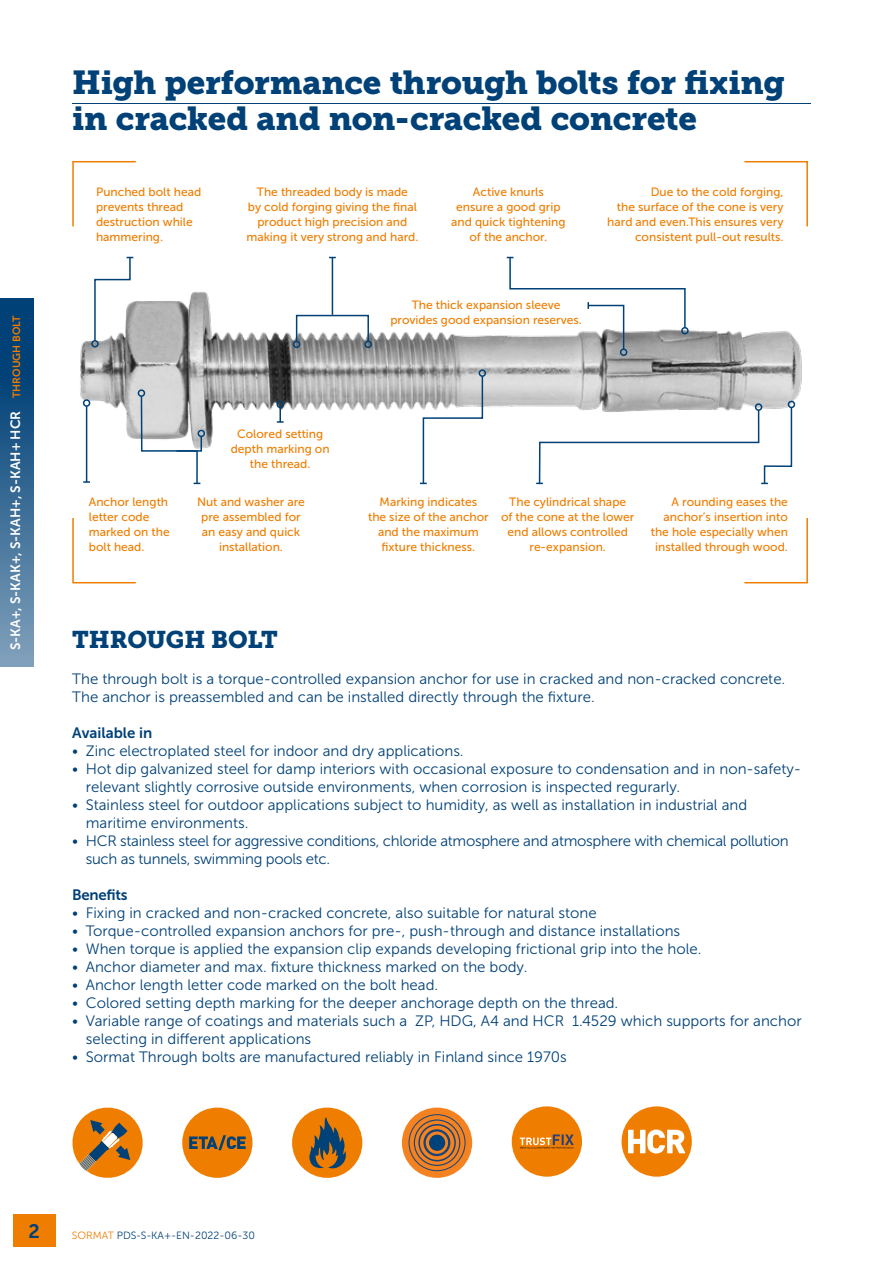
<style>
.page{position:relative;width:893px;height:1263px;background:#fff}
.page>*{position:absolute;margin:0;border:0;box-sizing:border-box;transform-origin:0 0}
.t1{font:33px/36.3px "Museo Slab 900";letter-spacing:-.01em;color:#004177}
.t2{font:24px "Museo Slab 900";letter-spacing:-.015em;color:#004177}
.t3{font:19.5px "Museo Sans 700";color:#004177}
.t4{font:15px/18px "Museo Sans 300";color:#004177}
.t5{font:15px/18px "Museo Sans 300";letter-spacing:-.02em;color:#004177}
.t6{font:15px "Museo Sans 700";color:#004177}
.t7{font:13.5px "Museo Sans 700";color:#fff}
.t8{font:12px/15px "Museo Sans 500";color:#ef7d00;text-align:center}
.t9{font:10.5px "Museo Sans 300";color:#004177}
.s1{font-size:10.5px;color:#ef7d00}
.s2{color:#ef7d00}
</style>
<div class="page">
<hr style="left:72px;top:103px;width:739px;height:1px;background:#004177">
<div style="left:13px;top:1214px;width:42px;height:33px;background:#ef7d00"></div>
<div style="left:0;top:298px;width:34px;height:368px;background:linear-gradient(to bottom,#00316b,#7c9db9)"></div>
<svg style="left:72px;top:161px;width:736px;height:423px"></svg>
<svg style="left:93px;top:256px;width:40px;height:86px"></svg>
<div style="left:91px;top:340px;width:8px;height:7px;border:2px solid #004177;border-radius:50%"></div>
<div style="left:296px;top:315px;width:73px;height:27px;border:2px solid #004177"></div>
<div style="left:364px;top:341px;width:8px;height:7px;border:2px solid #004177;border-radius:50%"></div>
<div style="left:293px;top:341px;width:7px;height:7px;border:2px solid #004177;border-radius:50%"></div>
<hr style="left:332px;top:257px;width:1px;height:58px;background:#004177">
<div style="left:681px;top:327px;width:8px;height:7px;border:2px solid #004177;border-radius:50%"></div>
<div style="left:788px;top:401px;width:7px;height:7px;border:2px solid #004177;border-radius:50%"></div>
<hr style="left:86px;top:406px;width:1px;height:76px;background:#004177">
<svg style="left:83px;top:481px;width:7px;height:2px"></svg>
<div style="left:83px;top:399px;width:7px;height:8px;border:2px solid #004177;border-radius:50%"></div>
<svg style="left:277px;top:407px;width:7px;height:16px"></svg>
<div style="left:276px;top:401px;width:8px;height:7px;border:2px solid #004177;border-radius:50%"></div>
<svg style="left:536px;top:406px;width:257px;height:79px"></svg>
<div style="left:755px;top:403px;width:7px;height:8px;border:2px solid #004177;border-radius:50%"></div>
<div style="left:138px;top:389px;width:7px;height:8px;border:2px solid #004177;border-radius:50%"></div>
<svg style="left:420px;top:375px;width:64px;height:110px"></svg>
<div style="left:479px;top:369px;width:7px;height:8px;border:2px solid #004177;border-radius:50%"></div>
<svg style="left:507px;top:256px;width:179px;height:95px"></svg>
<div style="left:620px;top:348px;width:7px;height:8px;border:2px solid #004177;border-radius:50%"></div>
<svg style="left:140px;top:395px;width:63px;height:90px"></svg>
<div style="left:198px;top:430px;width:7px;height:7px;border:2px solid #004177;border-radius:50%"></div>
<svg style="left:72px;top:1107px;width:71px;height:71px"></svg>
<div style="left:292px;top:1107px;width:70px;height:71px;background:#ef7d00;border-radius:50%"></div>
<svg style="left:309px;top:1117px;width:37px;height:52px"></svg>
<div style="left:182px;top:1107px;width:71px;height:71px;background:#ef7d00;border-radius:50%"></div>
<svg style="left:189px;top:1135px;width:57px;height:15px"></svg>
<svg style="left:402px;top:1107px;width:70px;height:71px;background:#db7d2f"></svg>
<div style="left:429px;top:1134px;width:16px;height:17px;background:#00427a;border-radius:50%"></div>
<div style="left:423px;top:1129px;width:27px;height:27px;border:2px solid #174578;border-radius:50%"></div>
<div style="left:418px;top:1124px;width:38px;height:37px;border:2px solid #174578;border-radius:50%"></div>
<div style="left:414px;top:1119px;width:46px;height:47px;border:1px solid #174578;border-radius:50%"></div>
<div style="left:409px;top:1114px;width:56px;height:57px;border:1px solid #174578;border-radius:50%"></div>
<div style="left:512px;top:1106px;width:70px;height:71px;background:#ef7d00;border-radius:50%"></div>
<svg style="left:520px;top:1134px;width:54px;height:14px"></svg>
<div style="left:622px;top:1106px;width:70px;height:71px;background:#ef7d00;border-radius:50%"></div>
<svg style="left:628px;top:1129px;width:57px;height:24px"></svg>
<p class="t7" style="left:8px;top:650px;width:336px;rotate:-90deg">S-KA+, S-KAK+, S-KAH+, S-KAH+ HCR <span class="s1">THROUGH BOLT</span></p>
<h1 class="t1" style="left:72px;top:65px;width:714px">High performance through bolts for fixing in cracked and non-cracked concrete</h1>
<p class="t8" style="left:96px;top:184px;width:107px;text-align:left">Punched bolt head prevents thread destruction while hammering.</p>
<p class="t8" style="left:246px;top:184px;width:174px">The threaded body is made<br>by cold forging giving the final product high precision and making it very strong and hard.</p>
<p class="t8" style="left:451px;top:184px;width:116px">Active knurls<br>ensure a good grip and quick tightening of the anchor.</p>
<p class="t8" style="left:607px;top:184px;width:178px;text-align:right">Due to the cold forging,<br>the surface of the cone is very hard and even.This ensures very consistent pull-out results.</p>
<p class="t8" style="left:390px;top:297px;width:193px">The thick expansion sleeve provides good expansion reserves.</p>
<p class="t8" style="left:231px;top:427px;width:100px">Colored setting depth marking on the thread.</p>
<p class="t8" style="left:89px;top:495px;width:82px;text-align:left">Anchor length letter code marked on the bolt head.</p>
<p class="t8" style="left:368px;top:495px;width:122px">Marking indicates<br>the size of the anchor and the maximum fixture thickness.</p>
<p class="t8" style="left:197px;top:495px;width:109px">Nut and washer are pre assembled for an easy and quick installation.</p>
<p class="t8" style="left:501px;top:495px;width:135px">The cylindrical shape<br>of the cone at the lower end allows controlled re-expansion.</p>
<p class="t8" style="left:651px;top:495px;width:139px;text-align:right">A rounding eases the anchor’s insertion into the hole especially when installed through wood.</p>
<h2 class="t2" style="left:72px;top:626px;width:207px">THROUGH BOLT</h2>
<p class="t4" style="left:72px;top:670px;width:714px">The through bolt is a torque-controlled expansion anchor for use in cracked and non-cracked concrete.<br>The anchor is preassembled and can be installed directly through the fixture.</p>
<p class="t6" style="left:72px;top:724px;width:82px">Available in</p>
<p class="t4" style="left:72px;top:742px;width:393px">• Zinc electroplated steel for indoor and dry applications.</p>
<p class="t4" style="left:86px;top:760px;width:717px;text-indent:-14px">• Hot dip galvanized steel for damp interiors with occasional exposure to condensation and in non-safety&shy;relevant slightly corrosive outside environments, when corrosion is inspected regurarly.</p>
<p class="t4" style="left:86px;top:796px;width:663px;text-indent:-14px">• Stainless steel for outdoor applications subject to humidity, as well as installation in industrial and maritime environments.</p>
<p class="t5" style="left:86px;top:832px;width:704px;text-indent:-14px">• HCR stainless steel for aggressive conditions, chloride atmosphere and atmosphere with chemical pollution such as tunnels, swimming pools etc.</p>
<p class="t6" style="left:72px;top:886px;width:57px">Benefits</p>
<p class="t4" style="left:72px;top:904px;width:526px">• Fixing in cracked and non-cracked concrete, also suitable for natural stone</p>
<p class="t4" style="left:72px;top:922px;width:609px">• Torque-controlled expansion anchors for pre-, push-through and distance installations</p>
<p class="t4" style="left:72px;top:940px;width:631px">• When torque is applied the expansion clip expands developing frictional grip into the hole.</p>
<p class="t4" style="left:72px;top:958px;width:457px">• Anchor diameter and max. fixture thickness marked on the body.</p>
<p class="t4" style="left:72px;top:976px;width:367px">• Anchor length letter code marked on the bolt head.</p>
<p class="t4" style="left:72px;top:994px;width:548px">• Colored setting depth marking for the deeper anchorage depth on the thread.</p>
<p class="t4" style="left:86px;top:1012px;width:717px;text-indent:-14px">• Variable range of coatings and materials such a ZP, HDG, A4 and HCR 1.4529 which supports for anchor selecting in different applications</p>
<p class="t4" style="left:72px;top:1048px;width:496px">• Sormat Through bolts are manufactured reliably in Finland since 1970s</p>
<h3 class="t3" style="left:29px;top:1220px;width:13px">2</h3>
<p class="t9" style="left:72px;top:1230px;width:185px"><span class="s2">SORMAT</span> PDS-S-KA+-EN-2022-06-30</p>
</div>
